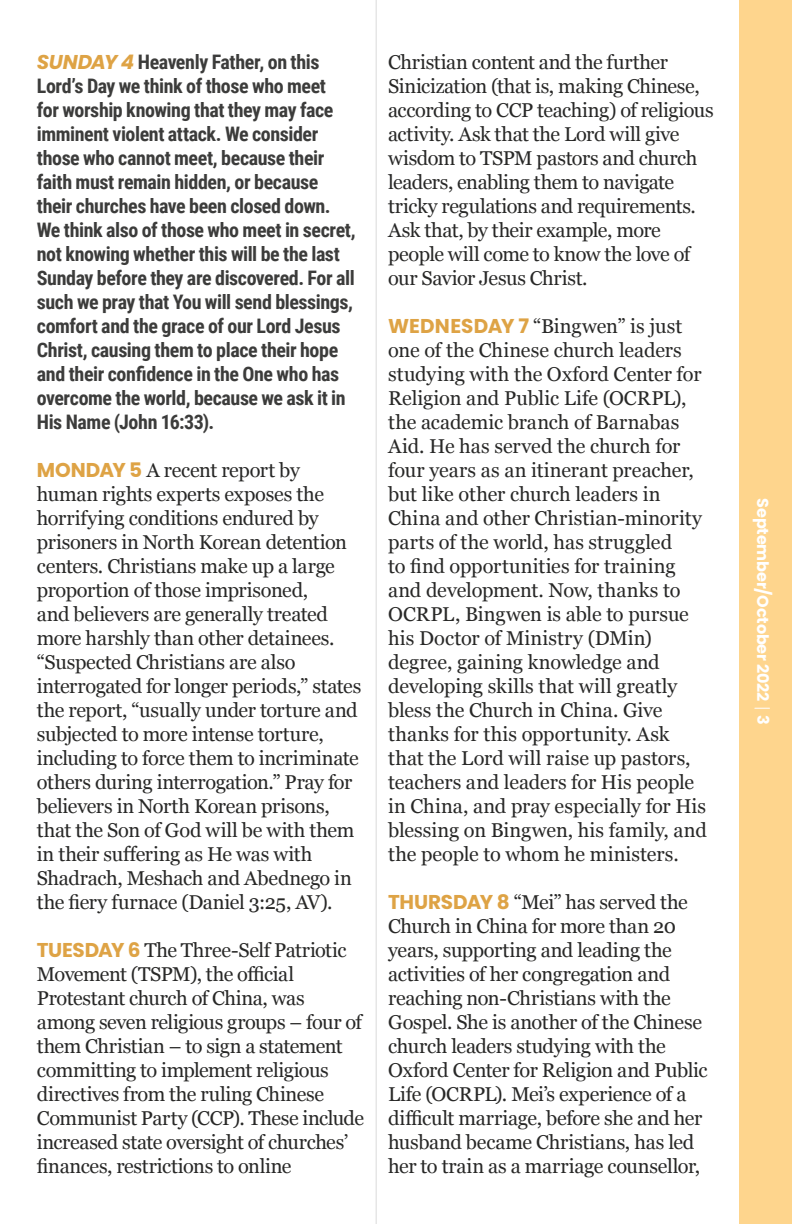
<style>
.page{position:relative;width:792px;height:1224px;background:#fff}
.page>*{position:absolute;margin:0;border:0;box-sizing:border-box;transform-origin:0 0}
.t1{font:20px/24px "Georgia";letter-spacing:-.015em;color:#282827}
.t2{font:700 20px/24px "Roboto Condensed";letter-spacing:-.02em;color:#3c3c3b}
.t3{font:700 16px "Poppins";letter-spacing:-.01em;color:#fff}
.s1{font-family:"Poppins";font-style:italic;color:#dea345}
.s2{font-family:"Poppins";font-weight:700;color:#dea345}
</style>
<div class="page">
<div style="left:739px;top:0;width:53px;height:1224px;background:#fed58d"></div>
<svg style="left:755px;top:708px;width:15px;height:1px"></svg>
<hr style="left:376px;top:0;width:1px;height:1224px;background:#dadada">
<p class="t2" style="left:37px;top:50px;width:320px"><span class="s1">SUNDAY 4</span> Heavenly Father, on this Lord’s Day we think of those who meet<br>for worship knowing that they may face imminent violent attack. We consider those who cannot meet, because their faith must remain hidden, or because their churches have been closed down.<br>We think also of those who meet in secret, not knowing whether this will be the last Sunday before they are discovered. For all such we pray that You will send blessings, comfort and the grace of our Lord Jesus Christ, causing them to place their hope and their confidence in the One who has overcome the world, because we ask it in His Name (John 16:33).</p>
<p class="t1" style="left:37px;top:458px;width:326px"><span class="s2">MONDAY 5</span> A recent report by human rights experts exposes the horrifying conditions endured by prisoners in North Korean detention centers. Christians make up a large proportion of those imprisoned,<br>and believers are generally treated more harshly than other detainees. “Suspected Christians are also interrogated for longer periods,” states the report, “usually under torture and subjected to more intense torture, including to force them to incriminate others during interrogation.” Pray for believers in North Korean prisons, that the Son of God will be with them in their suffering as He was with Shadrach, Meshach and Abednego in the fiery furnace (Daniel 3:25, AV).</p>
<p class="t1" style="left:37px;top:938px;width:329px"><span class="s2">TUESDAY 6</span> The Three-Self Patriotic Movement (TSPM), the official Protestant church of China, was among seven religious groups – four of them Christian – to sign a statement committing to implement religious directives from the ruling Chinese Communist Party (CCP). These include increased state oversight of churches’ finances, restrictions to online</p>
<p class="t1" style="left:388px;top:50px;width:327px">Christian content and the further Sinicization (that is, making Chinese, according to CCP teaching) of religious activity. Ask that the Lord will give wisdom to TSPM pastors and church leaders, enabling them to navigate tricky regulations and requirements.<br>Ask that, by their example, more people will come to know the love of our Savior Jesus Christ.</p>
<p class="t1" style="left:388px;top:314px;width:320px"><span class="s2">WEDNESDAY 7</span> “Bingwen” is just one of the Chinese church leaders studying with the Oxford Center for Religion and Public Life (OCRPL), the academic branch of Barnabas Aid. He has served the church for four years as an itinerant preacher, but like other church leaders in China and other Christian-minority parts of the world, has struggled<br>to find opportunities for training and development. Now, thanks to OCRPL, Bingwen is able to pursue his Doctor of Ministry (DMin) degree, gaining knowledge and developing skills that will greatly bless the Church in China. Give thanks for this opportunity. Ask that the Lord will raise up pastors, teachers and leaders for His people in China, and pray especially for His blessing on Bingwen, his family, and the people to whom he ministers.</p>
<p class="t1" style="left:388px;top:890px;width:321px"><span class="s2">THURSDAY 8</span> “Mei” has served the Church in China for more than 20 years, supporting and leading the activities of her congregation and reaching non-Christians with the Gospel. She is another of the Chinese church leaders studying with the Oxford Center for Religion and Public Life (OCRPL). Mei’s experience of a difficult marriage, before she and her husband became Christians, has led her to train as a marriage counsellor,</p>
<p class="t3" style="left:772px;top:498px;width:228px;rotate:90deg">September/October 2022 3</p>
</div>
